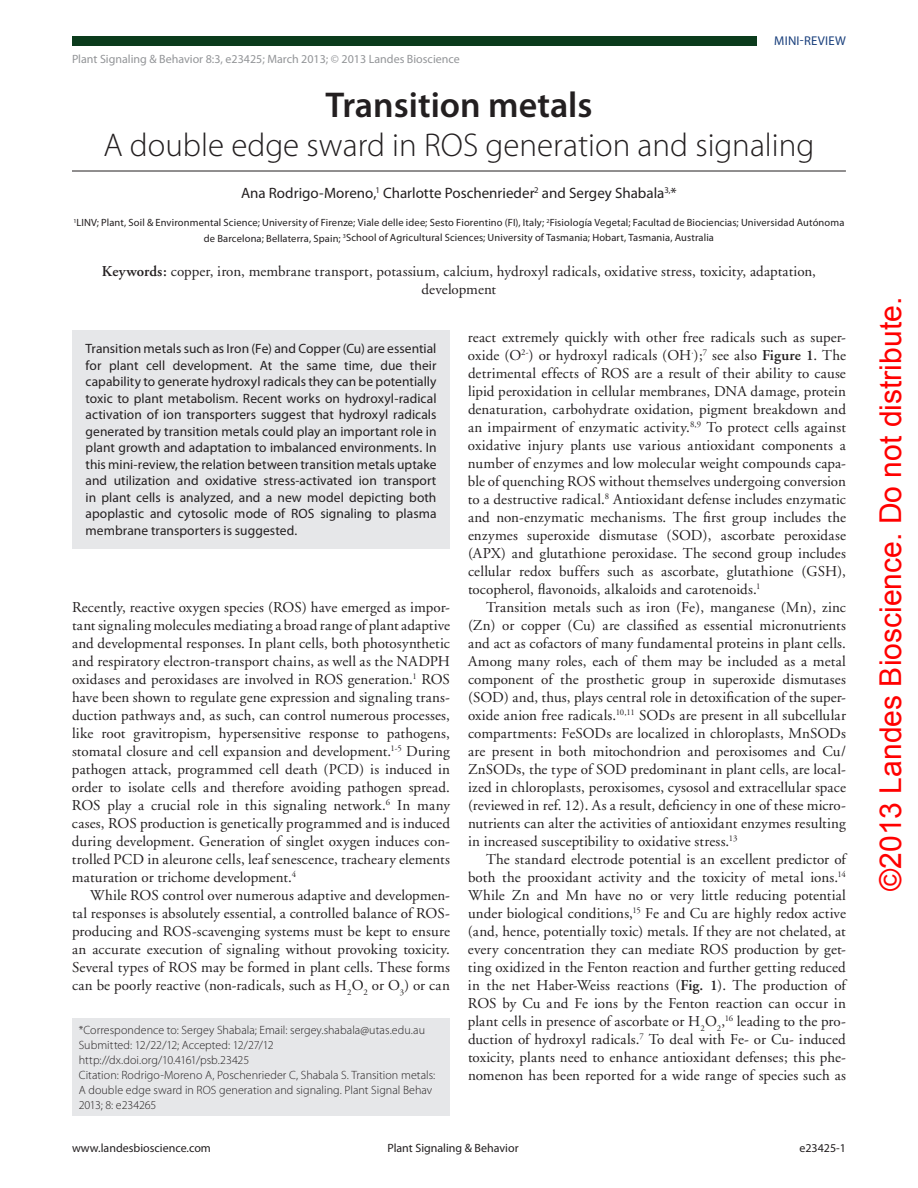
<style>
.page{position:relative;width:918px;height:1188px;background:#fff}
.page>*{position:absolute;margin:0;border:0;box-sizing:border-box;transform-origin:0 0}
.t1{font:600 36px "Myriad Pro";color:#231f20}
.t2{font:300 33px "Myriad Pro";color:#231f20}
.t3{font:30.15px "Arial";color:#f00}
.t4{font:15px/18px "Adobe Garamond";letter-spacing:.005em;color:#231f20;text-align:justify}
.t5{font:15px "Myriad Pro";color:#231f20}
.t6{font:13.5px/16.5px "Myriad Pro";letter-spacing:.005em;color:#231f20;text-align:justify}
.t7{font:12.75px "Myriad Pro";letter-spacing:.02em;color:#193f7c}
.t8{font:300 12px/15px "Myriad Pro";letter-spacing:.005em;color:#231f20}
.t9{font:12px "Myriad Pro";color:#939598}
.t10{font:12px "Myriad Pro";color:#231f20}
.t11{font:10.5px/15px "Myriad Pro";letter-spacing:.01em;color:#231f20}
.s1{font-weight:600}
</style>
<div class="page">
<div style="left:72px;top:36px;width:685px;height:10px;background:#0b3b1c"></div>
<div style="left:72px;top:1018px;width:378px;height:98px;background:#e6e7e9"></div>
<div style="left:72px;top:330px;width:378px;height:218px;background:#e6e7e9"></div>
<hr style="left:72px;top:171px;width:774px;height:1px;background:#231f20">
<p class="t9" style="left:72px;top:52px;width:389px">Plant Signaling &amp; Behavior 8:3, e23425; March 2013; © 2013 Landes Bioscience</p>
<p class="t7" style="left:774px;top:32px;width:73px">Mini-Review</p>
<h1 class="t1" style="left:325px;top:82px;width:269px">Transition metals</h1>
<h2 class="t2" style="left:103px;top:125px;width:713px">A double edge sward in ROS generation and signaling</h2>
<p class="t5" style="left:241px;top:184px;width:437px">Ana Rodrigo-Moreno,<sup>1</sup> Charlotte Poschenrieder<sup>2</sup> and Sergey Shabala<sup>3,</sup>*</p>
<p class="t11" style="left:73px;top:215px;width:10px"><sup>1</sup>LINV</p>
<p class="t11" style="left:204px;top:215px;width:642px;text-indent:-107px">; Plant, Soil &amp; Environmental Science; University of Firenze; Viale delle idee; Sesto Fiorentino (FI), Italy; <sup>2</sup>Fisiología Vegetal; Facultad de Biociencias; Universidad Autónoma de Barcelona; Bellaterra, Spain; <sup>3</sup>School of Agricultural Sciences; University of Tasmania; Hobart, Tasmania, Australia</p>
<p class="t4" style="left:102px;top:262px;width:716px;text-align:center"><span class="s1">Keywords:</span> copper, iron, membrane transport, potassium, calcium, hydroxyl radicals, oxidative stress, toxicity, adaptation, development</p>
<p class="t4" style="left:468px;top:329px;width:380px">react extremely quickly with other free radicals such as super&shy;oxide (O<sup>2-</sup>) or hydroxyl radicals (OH<sup>·</sup>);<sup>7</sup> see also <span class="s1">Figure 1</span>. The detrimental effects of ROS are a result of their ability to cause lipid peroxidation in cellular membranes, DNA damage, protein denaturation, carbohydrate oxidation, pigment breakdown and an impairment of enzymatic activity.<sup>8,9</sup> To protect cells against oxidative injury plants use various antioxidant components a number of enzymes and low molecular weight compounds capa&shy;ble of quenching ROS without themselves undergoing conversion to a destructive radical.<sup>8</sup> Antioxidant defense includes enzymatic and non-enzymatic mechanisms. The first group includes the enzymes superoxide dismutase (SOD), ascorbate peroxidase (APX) and glutathione peroxidase. The second group includes cellular redox buffers such as ascorbate, glutathione (GSH), tocopherol, flavonoids, alkaloids and carotenoids.<sup>1</sup></p>
<p class="t4" style="left:468px;top:599px;width:380px;text-indent:18px">Transition metals such as iron (Fe), manganese (Mn), zinc (Zn) or copper (Cu) are classified as essential micronutrients and act as cofactors of many fundamental proteins in plant cells.<br>Among many roles, each of them may be included as a metal component of the prosthetic group in superoxide dismutases (SOD) and, thus, plays central role in detoxification of the super&shy;oxide anion free radicals.<sup>10,11</sup> SODs are present in all subcellular compartments: FeSODs are localized in chloroplasts, MnSODs are present in both mitochondrion and peroxisomes and Cu/ ZnSODs, the type of SOD predominant in plant cells, are local&shy;ized in chloroplasts, peroxisomes, cysosol and extracellular space (reviewed in ref. 12). As a result, deficiency in one of these micro&shy;nutrients can alter the activities of antioxidant enzymes resulting in increased susceptibility to oxidative stress.<sup>13</sup></p>
<p class="t4" style="left:468px;top:851px;width:380px;text-indent:18px">The standard electrode potential is an excellent predictor of both the prooxidant activity and the toxicity of metal ions.<sup>14<br></sup>While Zn and Mn have no or very little reducing potential under biological conditions,<sup>15</sup> Fe and Cu are highly redox active (and, hence, potentially toxic) metals. If they are not chelated, at every concentration they can mediate ROS production by get&shy;ting oxidized in the Fenton reaction and further getting reduced in the net Haber-Weiss reactions (<span class="s1">Fig. 1</span>). The production of ROS by Cu and Fe ions by the Fenton reaction can occur in plant cells in presence of ascorbate or H<sub>2</sub>O<sub>2</sub>,<sup>16</sup> leading to the pro&shy;duction of hydroxyl radicals.<sup>7</sup> To deal with Fe- or Cu- induced toxicity, plants need to enhance antioxidant defenses; this phe&shy;nomenon has been reported for a wide range of species such as</p>
<p class="t6" style="left:86px;top:340px;width:353px">Transition metals such as I ron (Fe) and Copper (Cu) are essential for plant cell development. At the same time, due their capability to generate hydroxyl radicals they can be potentially toxic to plant metabolism. Recent works on hydroxyl-radical activation of ion transporters suggest that hydroxyl radicals generated by transition metals could play an important role in plant growth and adaptation to imbalanced environments. In this mini-review, the relation between transition metals uptake and utilization and oxidative stress-activated ion transport in plant cells is analyzed, and a new model depicting both apoplastic and cytosolic mode of ROS signaling to plasma membrane transporters is suggested.</p>
<p class="t4" style="left:72px;top:599px;width:380px">Recently, reactive oxygen species (ROS) have emerged as impor&shy;tant signaling molecules mediating a broad range of plant adaptive and developmental responses. In plant cells, both photosynthetic and respiratory electron-transport chains, as well as the NADPH oxidases and peroxidases are involved in ROS generation.<sup>1</sup> ROS have been shown to regulate gene expression and signaling trans&shy;duction pathways and, as such, can control numerous processes, like root gravitropism, hypersensitive response to pathogens, stomatal closure and cell expansion and development.<sup>1-5</sup> During pathogen attack, programmed cell death (PCD) is induced in order to isolate cells and therefore avoiding pathogen spread.<br>ROS play a crucial role in this signaling network.<sup>6</sup> In many cases, ROS production is genetically programmed and is induced during development. Generation of singlet oxygen induces con&shy;trolled PCD in aleurone cells, leaf senescence, tracheary elements maturation or trichome development.<sup>4</sup></p>
<p class="t4" style="left:72px;top:887px;width:380px;text-indent:18px">While ROS control over numerous adaptive and developmen&shy;tal responses is absolutely essential, a controlled balance of ROS&shy;producing and ROS-scavenging systems must be kept to ensure an accurate execution of signaling without provoking toxicity.<br>Several types of ROS may be formed in plant cells. These forms can be poorly reactive (non-radicals, such as H<sub>2</sub>O<sub>2</sub> or O<sub>3</sub>) or can</p>
<p class="t8" style="left:79px;top:1023px;width:358px">*Correspondence to: Sergey Shabala; Email: sergey.shabala@utas.edu.au Submitted: 12/22/12; Accepted: 12/27/12 http://dx.doi.org/10.4161/psb.23425<br>Citation: Rodrigo-Moreno A, Poschenrieder C, Shabala S. Transition metals:<br>A double edge sward in ROS generation and signaling. Plant Signal Behav 2013; 8: e234265</p>
<p class="t10" style="left:72px;top:1141px;width:140px">www.landesbioscience.com</p>
<p class="t10" style="left:387px;top:1141px;width:133px">Plant Signaling &amp; Behavior</p>
<p class="t10" style="left:799px;top:1141px;width:48px">e23425-1</p>
<h3 class="t3" style="left:871px;top:891px;width:595px;rotate:-90deg">©2013 Landes Bioscience. Do not distribute.</h3>
</div>
